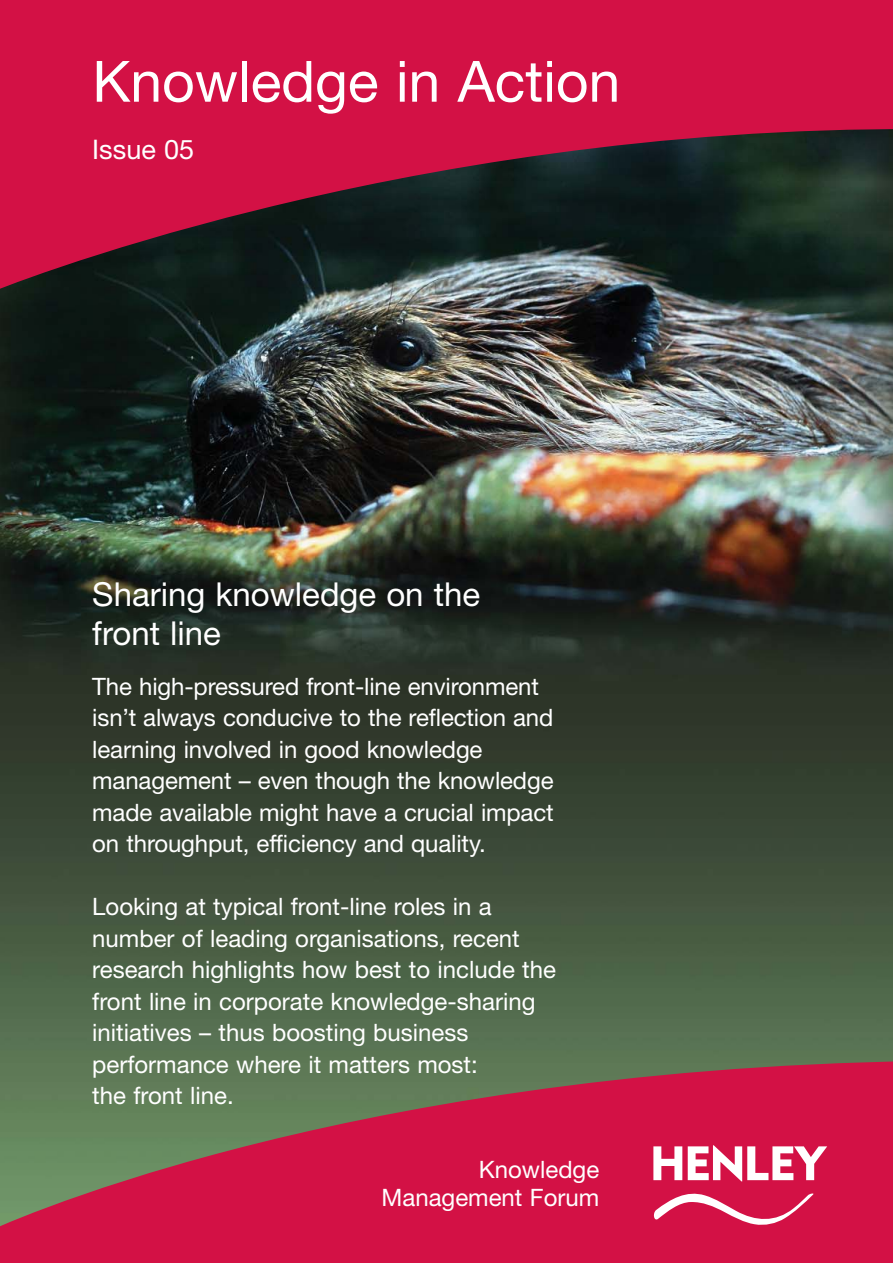
<style>
.page{position:relative;width:893px;height:1263px;background:#fff}
.page>*{position:absolute;margin:0;border:0;box-sizing:border-box;transform-origin:0 0}
.t1{font:57px "Helvetica Neue";color:#fff}
.t2{font:33px/39.6px "Helvetica Neue";color:#fff}
.t3{font:27px "Helvetica Neue";color:#fff}
.t4{font:24px/31.5px "Helvetica Neue";color:#fff}
</style>
<div class="page">
<img style="left:0;top:293px;width:892px;height:768px">
<svg style="left:0;top:1061px;width:892px;height:202px;background:#b1324b"></svg>
<hr style="left:64px;top:1220px;width:749px;height:1px;background:#d31145">
<svg style="left:653px;top:1190px;width:162px;height:35px"></svg>
<svg style="left:653px;top:1145px;width:174px;height:36px"></svg>
<svg style="left:0;top:0;width:892px;height:293px;background:#8e1a3a"></svg>
<h1 class="t1" style="left:92px;top:61px;width:529px">Knowledge in Action</h1>
<p class="t3" style="left:92px;top:139px;width:103px">Issue 05</p>
<h2 class="t2" style="left:92px;top:577px;width:389px">Sharing knowledge on the front line</h2>
<p class="t4" style="left:92px;top:673px;width:463px">The high-pressured front-line environment isn’t always conducive to the reflection and learning involved in good knowledge management – even though the knowledge made available might have a crucial impact on throughput, efficiency and quality.</p>
<p class="t4" style="left:92px;top:893px;width:465px">Looking at typical front-line roles in a number of leading organisations, recent research highlights how best to include the front line in corporate knowledge-sharing initiatives – thus boosting business performance where it matters most:<br>the front line.</p>
<p class="t4" style="left:381px;top:1158px;width:219px;line-height:28px;text-align:right">Knowledge<br>Management Forum</p>
</div>
